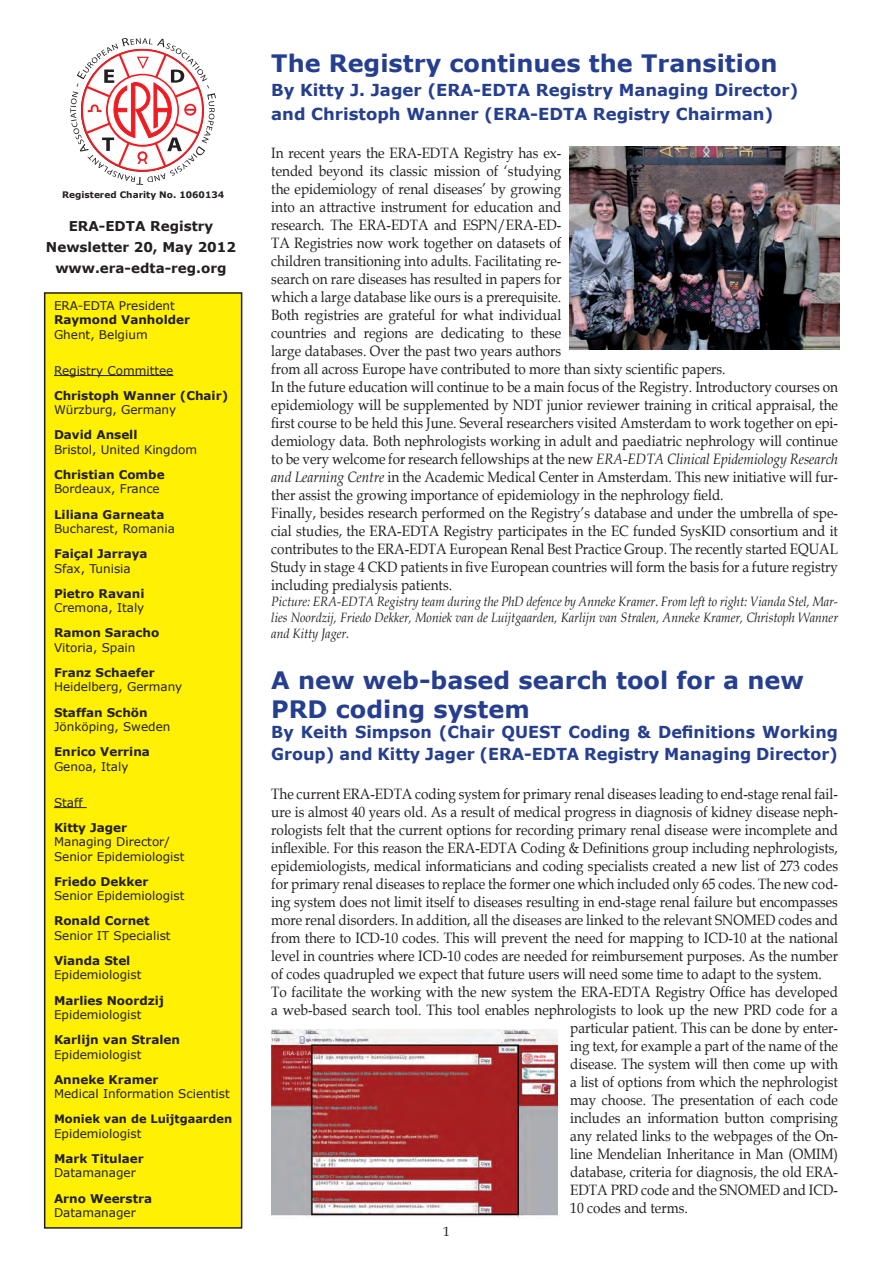
<style>
.page{position:relative;width:893px;height:1263px;background:#fff}
.page>*{position:absolute;margin:0;border:0;box-sizing:border-box;transform-origin:0 0}
.t1{font:700 24px/28.8px "Verdana";color:#253f8e}
.t2{font:700 16.5px/21.6px "Verdana";color:#253f8e}
.t3{font:15px/18px "Book Antiqua";color:#231f20;text-align:justify;scale:.9 1}
.t4{font:italic 13.5px/16.2px "Book Antiqua";color:#231f20;text-align:justify;scale:.9 1}
.t5{font:700 13.5px "Verdana";color:#231f20}
.t6{font:13.5px "Book Antiqua";color:#231f20}
.t7{font:12px "Verdana";color:#231f20}
.t8{font:700 12px "Verdana";color:#231f20}
.t9{font:700 11.55px "Verdana";color:#231f20}
.t10{font:700 9px "Verdana";color:#231f20}
.s1{font-style:italic}
</style>
<div class="page">
<div style="left:45px;top:293px;width:197px;height:935px;background:#fff101"></div>
<div style="left:44px;top:292px;width:198px;height:937px;border:2px solid #231f20"></div>
<hr style="left:54px;top:375px;width:119px;height:1px;background:#231f20">
<hr style="left:54px;top:807px;width:33px;height:1px;background:#231f20">
<svg style="left:70px;top:38px;width:146px;height:147px"></svg>
<img style="left:570px;top:147px;width:270px;height:202px">
<img style="left:271px;top:1030px;width:286px;height:188px">
<p class="t10" style="left:62px;top:189px;width:164px">Registered Charity No. 1060134</p>
<p class="t5" style="left:69px;top:217px;width:146px">ERA-EDTA Registry</p>
<p class="t5" style="left:46px;top:238px;width:192px">Newsletter 20, May 2012</p>
<p class="t5" style="left:55px;top:259px;width:173px">www.era-edta-reg.org</p>
<p class="t7" style="left:54px;top:298px;width:122px">ERA-EDTA President</p>
<p class="t8" style="left:54px;top:312px;width:138px">Raymond Vanholder</p>
<p class="t7" style="left:54px;top:326px;width:95px">Ghent, Belgium</p>
<p class="t7" style="left:54px;top:362px;width:121px">Registry Committee</p>
<p class="t8" style="left:54px;top:388px;width:176px">Christoph Wanner (Chair)</p>
<p class="t7" style="left:54px;top:402px;width:124px">Würzburg, Germany</p>
<p class="t8" style="left:54px;top:427px;width:85px">David Ansell</p>
<p class="t7" style="left:54px;top:442px;width:145px">Bristol, United Kingdom</p>
<p class="t8" style="left:54px;top:467px;width:112px">Christian Combe</p>
<p class="t7" style="left:54px;top:481px;width:107px">Bordeaux, France</p>
<p class="t8" style="left:54px;top:506px;width:112px">Liliana Garneata</p>
<p class="t7" style="left:54px;top:521px;width:123px">Bucharest, Romania</p>
<p class="t8" style="left:54px;top:546px;width:95px">Faiçal Jarraya</p>
<p class="t7" style="left:54px;top:560px;width:78px">Sfax, Tunisia</p>
<p class="t8" style="left:54px;top:586px;width:92px">Pietro Ravani</p>
<p class="t7" style="left:54px;top:600px;width:92px">Cremona, Italy</p>
<p class="t8" style="left:54px;top:625px;width:107px">Ramon Saracho</p>
<p class="t7" style="left:54px;top:640px;width:83px">Vitoria, Spain</p>
<p class="t8" style="left:54px;top:665px;width:102px">Franz Schaefer</p>
<p class="t7" style="left:54px;top:679px;width:130px">Heidelberg, Germany</p>
<p class="t8" style="left:54px;top:704px;width:95px">Staffan Schön</p>
<p class="t7" style="left:54px;top:719px;width:118px">Jönköping, Sweden</p>
<p class="t8" style="left:54px;top:744px;width:97px">Enrico Verrina</p>
<p class="t7" style="left:54px;top:758px;width:76px">Genoa, Italy</p>
<p class="t7" style="left:54px;top:794px;width:30px">Staff</p>
<p class="t8" style="left:54px;top:820px;width:75px">Kitty Jager</p>
<p class="t7" style="left:54px;top:834px;width:117px">Managing Director/</p>
<p class="t7" style="left:54px;top:848px;width:132px">Senior Epidemiologist</p>
<p class="t8" style="left:54px;top:874px;width:96px">Friedo Dekker</p>
<p class="t7" style="left:54px;top:888px;width:132px">Senior Epidemiologist</p>
<p class="t8" style="left:54px;top:913px;width:97px">Ronald Cornet</p>
<p class="t7" style="left:54px;top:928px;width:118px">Senior IT Specialist</p>
<p class="t8" style="left:54px;top:953px;width:78px">Vianda Stel</p>
<p class="t7" style="left:54px;top:967px;width:89px">Epidemiologist</p>
<p class="t8" style="left:54px;top:992px;width:111px">Marlies Noordzij</p>
<p class="t7" style="left:54px;top:1007px;width:89px">Epidemiologist</p>
<p class="t8" style="left:54px;top:1032px;width:127px">Karlijn van Stralen</p>
<p class="t7" style="left:54px;top:1046px;width:89px">Epidemiologist</p>
<p class="t8" style="left:54px;top:1072px;width:106px">Anneke Kramer</p>
<p class="t7" style="left:54px;top:1086px;width:177px">Medical Information Scientist</p>
<p class="t9" style="left:54px;top:1112px;width:180px">Moniek van de Luijtgaarden</p>
<p class="t7" style="left:54px;top:1126px;width:89px">Epidemiologist</p>
<p class="t8" style="left:54px;top:1151px;width:91px">Mark Titulaer</p>
<p class="t7" style="left:54px;top:1165px;width:83px">Datamanager</p>
<p class="t8" style="left:54px;top:1190px;width:100px">Arno Weerstra</p>
<p class="t7" style="left:54px;top:1205px;width:83px">Datamanager</p>
<p class="t1" style="left:271px;top:48px;width:508px">The Registry continues the Transition</p>
<p class="t2" style="left:271px;top:79px;width:529px">By Kitty J. Jager (ERA-EDTA Registry Managing Director)</p>
<p class="t2" style="left:271px;top:103px;width:504px">and Christoph Wanner (ERA-EDTA Registry Chairman)</p>
<p class="t3" style="left:271px;top:143px;width:506px;text-align:left">In recent years the ERA-EDTA Registry has ex-<br>tended beyond its classic mission of ‘studying<br>the epidemiology of renal diseases’ by growing<br>into an attractive instrument for education and<br>research. The ERA-EDTA and ESPN/ERA-ED-<br>TA Registries now work together on datasets of<br>children transitioning into adults. Facilitating re-<br>search on rare diseases has resulted in papers for<br>which a large database like ours is a prerequisite.<br>Both registries are grateful for what individual<br>countries and regions are dedicating to these<br>large databases. Over the past two years authors<br>from all across Europe have contributed to more than sixty scientific papers.</p>
<p class="t3" style="left:271px;top:377px;width:631px">In the future education will continue to be a main focus of the Registry. Introductory courses on epidemiology will be supplemented by NDT junior reviewer training in critical appraisal, the first course to be held this June. Several researchers visited Amsterdam to work together on epi&shy;demiology data. Both nephrologists working in adult and paediatric nephrology will continue to be very welcome for research fellowships at the new <span class="s1">ERA-EDTA Clinical Epidemiology Research and Learning Centre</span> in the Academic Medical Center in Amsterdam. This new initiative will fur&shy;ther assist the growing importance of epidemiology in the nephrology field.</p>
<p class="t3" style="left:271px;top:503px;width:631px">Finally, besides research performed on the Registry’s database and under the umbrella of spe&shy;cial studies, the ERA-EDTA Registry participates in the EC funded SysKID consortium and it contributes to the ERA-EDTA European Renal Best Practice Group. The recently started EQUAL Study in stage 4 CKD patients in five European countries will form the basis for a future registry including predialysis patients.</p>
<p class="t4" style="left:271px;top:593px;width:631px">Picture: ERA-EDTA Registry team during the PhD defence by Anneke Kramer. From left to right: Vianda Stel, Mar&shy;lies Noordzij, Friedo Dekker, Moniek van de Luijtgaarden, Karlijn van Stralen, Anneke Kramer, Christoph Wanner and Kitty Jager.</p>
<p class="t1" style="left:271px;top:665px;width:534px">A new web-based search tool for a new<br>PRD coding system</p>
<p class="t2" style="left:271px;top:721px;width:568px">By Keith Simpson (Chair QUEST Coding &amp; Definitions Working<br>Group) and Kitty Jager (ERA-EDTA Registry Managing Director)</p>
<p class="t3" style="left:271px;top:784px;width:631px">The current ERA-EDTA coding system for primary renal diseases leading to end-stage renal fail&shy;ure is almost 40 years old. As a result of medical progress in diagnosis of kidney disease neph&shy;rologists felt that the current options for recording primary renal disease were incomplete and inflexible. For this reason the ERA-EDTA Coding &amp; Definitions group including nephrologists, epidemiologists, medical informaticians and coding specialists created a new list of 273 codes for primary renal diseases to replace the former one which included only 65 codes. The new cod&shy;ing system does not limit itself to diseases resulting in end-stage renal failure but encompasses more renal disorders. In addition, all the diseases are linked to the relevant SNOMED codes and from there to ICD-10 codes. This will prevent the need for mapping to ICD-10 at the national level in countries where ICD-10 codes are needed for reimbursement purposes. As the number of codes quadrupled we expect that future users will need some time to adapt to the system.</p>
<p class="t3" style="left:271px;top:982px;width:631px">To facilitate the working with the new system the ERA-EDTA Registry Office has developed</p>
<p class="t3" style="left:271px;top:1000px;width:631px">a web-based search tool. This tool enables nephrologists to look up the new PRD code for a</p>
<p class="t3" style="left:570px;top:1018px;width:299px">particular patient. This can be done by enter-</p>
<p class="t3" style="left:570px;top:1036px;width:299px">ing text, for example a part of the name of the</p>
<p class="t3" style="left:570px;top:1054px;width:299px">disease. The system will then come up with</p>
<p class="t3" style="left:570px;top:1072px;width:299px">a list of options from which the nephrologist</p>
<p class="t3" style="left:570px;top:1090px;width:299px">may choose. The presentation of each code</p>
<p class="t3" style="left:570px;top:1108px;width:299px">includes an information button comprising</p>
<p class="t3" style="left:570px;top:1126px;width:299px">any related links to the webpages of the On-</p>
<p class="t3" style="left:570px;top:1144px;width:299px">line Mendelian Inheritance in Man (OMIM)</p>
<p class="t3" style="left:570px;top:1162px;width:299px">database, criteria for diagnosis, the old ERA-</p>
<p class="t3" style="left:570px;top:1180px;width:299px">EDTA PRD code and the SNOMED and ICD-</p>
<p class="t3" style="left:570px;top:1198px;width:132px">10 codes and terms.</p>
<p class="t6" style="left:443px;top:1222px;width:8px">1</p>
</div>
